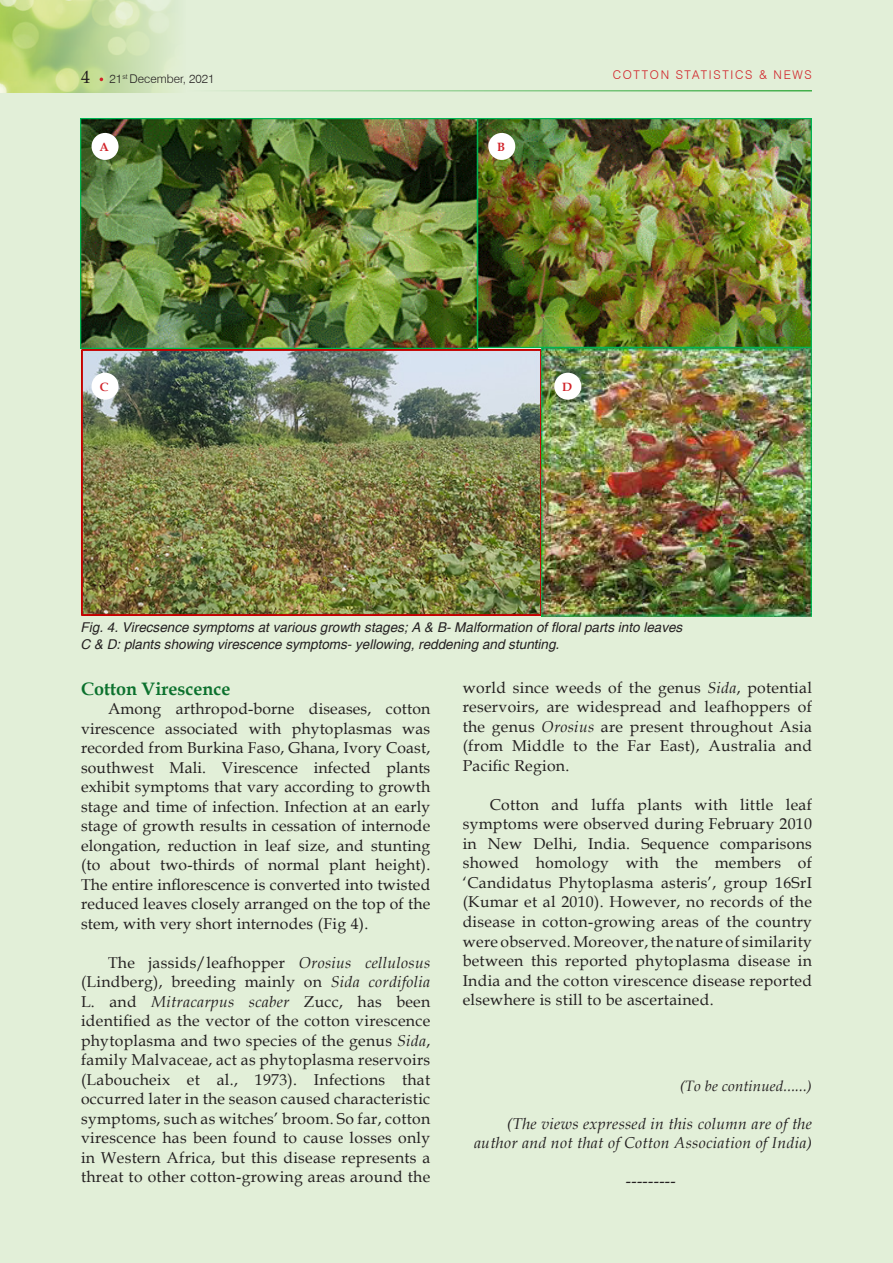
<style>
.page{position:relative;width:893px;height:1263px;background:#e2efd8}
.page>*{position:absolute;margin:0;border:0;box-sizing:border-box;transform-origin:0 0}
.BODY_BOLD{font:700 18px "Book Antiqua";color:#0b712d}
.t1{font:18px "Book Antiqua";color:#231f20}
.BODY_TEXT{font:15.75px/19.5px "Book Antiqua";letter-spacing:.02em;color:#231f20;text-align:justify}
.BODY_TEXT-2{font:italic 15.75px/18.9px "Book Antiqua";letter-spacing:.02em;color:#231f20;text-align:right}
.BODY_TEXT-3{font:italic 15px "Book Antiqua";letter-spacing:.01em;color:#231f20}
.t2{font:italic 13.5px/16.2px "Helvetica";color:#231f20}
.t3{font:300 12px "Swiss 721 BT";letter-spacing:.14em;color:#d1232a}
.t4{font:300 12px "Swiss 721 BT";color:#231f20}
.BODY_TEXT-4{font:700 12px "Book Antiqua";color:#d1232a}
.s1{font-style:italic}
</style>
<div class="page">
<img style="left:0;top:0;width:174px;height:93px">
<hr style="left:186px;top:90px;width:626px;height:2px;background:#40ae49">
<img style="left:81px;top:119px;width:731px;height:497px">
<div style="left:92px;top:133px;width:27px;height:27px;background:#fff;border-radius:50%"></div>
<div style="left:92px;top:373px;width:27px;height:27px;background:#fff;border-radius:50%"></div>
<div style="left:488px;top:133px;width:27px;height:27px;background:#fff;border-radius:50%"></div>
<div style="left:554px;top:373px;width:27px;height:27px;background:#fff;border-radius:50%"></div>
<p class="t1" style="left:81px;top:64px;width:10px">4</p>
<p class="t3" style="left:613px;top:67px;width:201px">COTTON STATISTICS &amp; NEWS</p>
<p class="t4" style="left:110px;top:71px;width:107px">21<sup>st</sup> December, 2021</p>
<p class="BODY_TEXT-4" style="left:100px;top:139px;width:11px">A</p>
<p class="BODY_TEXT-4" style="left:100px;top:378px;width:10px">C</p>
<p class="BODY_TEXT-4" style="left:497px;top:139px;width:10px">B</p>
<p class="BODY_TEXT-4" style="left:562px;top:378px;width:11px">D</p>
<p class="t2" style="left:81px;top:620px;width:603px">Fig. 4. Virecsence symptoms at various growth stages; A &amp; B- Malformation of floral parts into leaves<br>C &amp; D: plants showing virescence symptoms- yellowing, reddening and stunting.</p>
<p class="BODY_BOLD" style="left:81px;top:676px;width:151px">Cotton Virescence</p>
<p class="BODY_TEXT" style="left:81px;top:699px;width:351px;text-indent:27px">Among arthropod-borne diseases, cotton virescence associated with phytoplasmas was recorded from Burkina Faso, Ghana, Ivory Coast, southwest Mali. Virescence infected plants exhibit symptoms that vary according to growth stage and time of infection. Infection at an early stage of growth results in cessation of internode elongation, reduction in leaf size, and stunting (to about two-thirds of normal plant height).<br>The entire inflorescence is converted into twisted reduced leaves closely arranged on the top of the stem, with very short internodes (Fig 4).</p>
<p class="BODY_TEXT" style="left:81px;top:952px;width:351px;text-indent:27px">The jassids/leafhopper <span class="s1">Orosius cellulosus </span>(Lindberg), breeding mainly on <span class="s1">Sida cordifolia </span>L. and <span class="s1">Mitracarpus scaber</span> Zucc, has been identified as the vector of the cotton virescence phytoplasma and two species of the genus <span class="s1">Sida</span>, family Malvaceae, act as phytoplasma reservoirs (Laboucheix et al., 1973). Infections that occurred later in the season caused characteristic symptoms, such as witches’ broom. So far, cotton virescence has been found to cause losses only in Western Africa, but this disease represents a threat to other cotton-growing areas around the</p>
<p class="BODY_TEXT" style="left:463px;top:677px;width:351px">world since weeds of the genus <span class="s1">Sida</span>, potential reservoirs, are widespread and leafhoppers of the genus <span class="s1">Orosius</span> are present throughout Asia (from Middle to the Far East), Australia and Pacific Region.</p>
<p class="BODY_TEXT" style="left:463px;top:794px;width:351px;text-indent:27px">Cotton and luffa plants with little leaf symptoms were observed during February 2010 in New Delhi, India. Sequence comparisons showed homology with the members of ‘Candidatus Phytoplasma asteris’, group 16SrI (Kumar et al 2010). However, no records of the disease in cotton-growing areas of the country were observed. Moreover, the nature of similarity between this reported phytoplasma disease in India and the cotton virescence disease reported elsewhere is still to be ascertained.</p>
<p class="BODY_TEXT-3" style="left:680px;top:1075px;width:134px">(To be continued......)</p>
<p class="BODY_TEXT-2" style="left:474px;top:1114px;width:339px">(The views expressed in this column are of the author and not that of Cotton Association of India)</p>
<p class="BODY_TEXT" style="left:626px;top:1171px;width:51px">---------</p>
</div>
